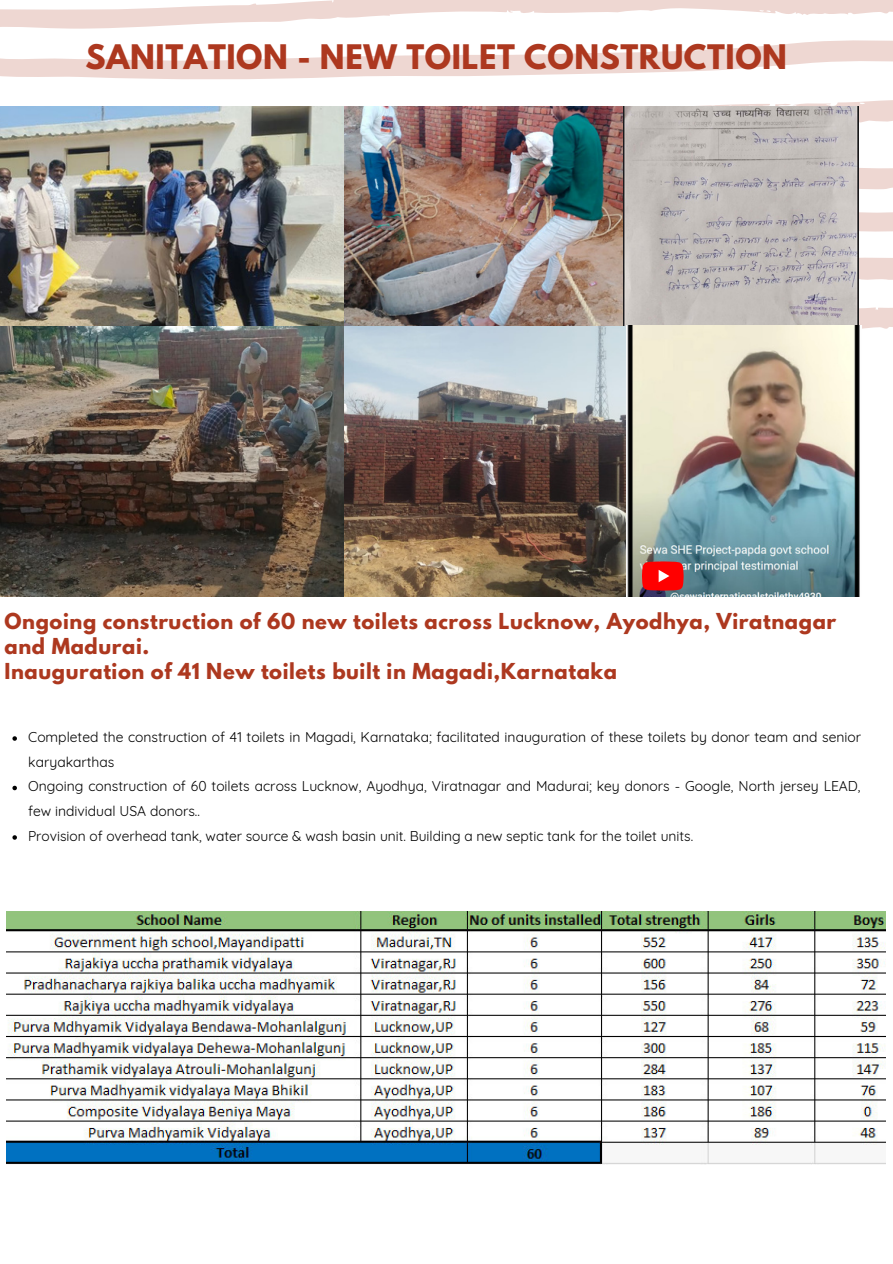
<style>
.page{position:relative;width:893px;height:1264px;background:#fff}
.page>*{position:absolute;margin:0;border:0;box-sizing:border-box;transform-origin:0 0}
.t1{font:700 30px "League Spartan";letter-spacing:.02em;color:#ad381f}
.t2{font:700 19.5px/24.8px "League Spartan";letter-spacing:.03em;color:#ad381f}
.t3{font:13.95px/24.8px "Quicksand";color:#000}
.t4{font:13.8px "Quicksand";color:#000}
</style>
<div class="page">
<svg style="left:0;top:0;width:892px;height:29px"></svg>
<svg style="left:700px;top:100px;width:192px;height:32px"></svg>
<svg style="left:858px;top:206px;width:34px;height:32px"></svg>
<svg style="left:858px;top:302px;width:34px;height:27px"></svg>
<svg style="left:858px;top:158px;width:34px;height:35px"></svg>
<svg style="left:858px;top:249px;width:34px;height:47px"></svg>
<svg style="left:0;top:40px;width:892px;height:40px"></svg>
<img style="left:343px;top:326px;width:518px;height:271px">
<img style="left:343px;top:106px;width:515px;height:220px">
<img style="left:0;top:106px;width:343px;height:491px">
<img style="left:6px;top:911px;width:879px;height:253px">
<svg style="left:12px;top:736px;width:5px;height:4px"></svg>
<svg style="left:12px;top:785px;width:5px;height:5px"></svg>
<svg style="left:12px;top:835px;width:5px;height:4px"></svg>
<svg style="left:642px;top:561px;width:41px;height:29px"></svg>
<h1 class="t1" style="left:85px;top:42px;width:703px">SANITATION - NEW TOILET CONSTRUCTION</h1>
<h2 class="t2" style="left:5px;top:611px;width:833px">Ongoing construction of 60 new toilets across Lucknow, Ayodhya, Viratnagar and Madurai.<br>Inauguration of 41 New toilets built in Magadi,Karnataka</h2>
<p class="t3" style="left:28px;top:724px;width:834px">Completed the construction of 41 toilets in Magadi, Karnataka; facilitated inauguration of these toilets by donor team and senior karyakarthas<br>Ongoing construction of 60 toilets across Lucknow, Ayodhya, Viratnagar and Madurai; key donors - Google, North jersey LEAD, few individual USA donors..</p>
<p class="t4" style="left:28px;top:827px;width:666px">Provision of overhead tank, water source &amp; wash basin unit. Building a new septic tank for the toilet units.</p>
</div>
